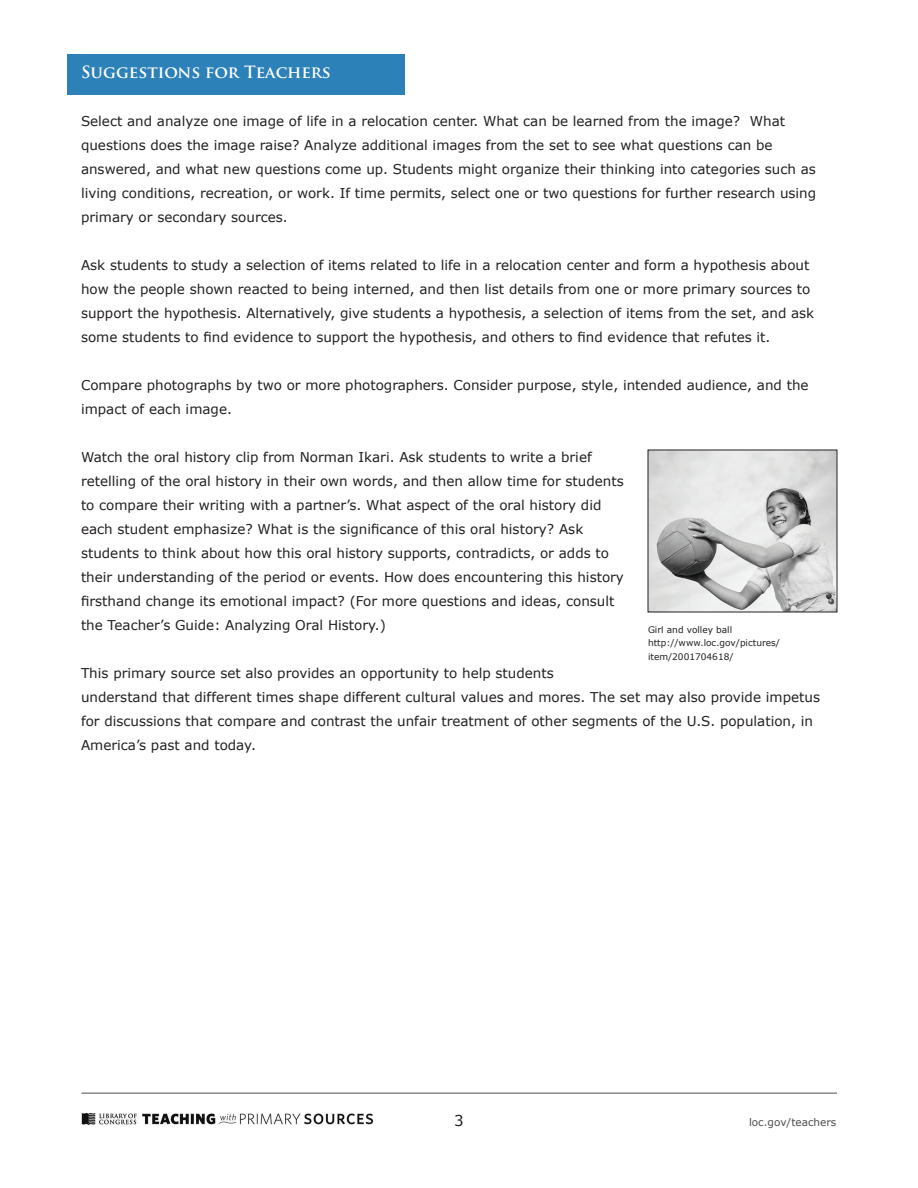
<style>
.page{position:relative;width:918px;height:1188px;background:#fff}
.page>*{position:absolute;margin:0;border:0;box-sizing:border-box;transform-origin:0 0}
.t1{font:700 16.5px "Trajan Pro";color:#fff}
.t2{font:15px "Verdana";color:#231f20}
.t3{font:13.5px/24px "Verdana";color:#231f20}
.t4{font:10.5px "Verdana";color:#4d4d4d}
.t5{font:9px/13.5px "Verdana";color:#231f20}
</style>
<div class="page">
<hr style="left:81px;top:1093px;width:756px;height:1px;background:#231f20">
<img style="left:81px;top:1113px;width:292px;height:12px">
<img style="left:650px;top:452px;width:185px;height:158px">
<div style="left:68px;top:54px;width:337px;height:40px;background:#2c81b8"></div>
<p class="t1" style="left:81px;top:62px;width:251px">Suggestions for Teachers</p>
<p class="t3" style="left:81px;top:109px;width:737px">Select and analyze one image of life in a relocation center. What can be learned from the image? What questions does the image raise? Analyze additional images from the set to see what questions can be answered, and what new questions come up. Students might organize their thinking into categories such as living conditions, recreation, or work. If time permits, select one or two questions for further research using primary or secondary sources.</p>
<p class="t3" style="left:81px;top:253px;width:735px">Ask students to study a selection of items related to life in a relocation center and form a hypothesis about how the people shown reacted to being interned, and then list details from one or more primary sources to support the hypothesis. Alternatively, give students a hypothesis, a selection of items from the set, and ask some students to find evidence to support the hypothesis, and others to find evidence that refutes it.</p>
<p class="t3" style="left:81px;top:373px;width:729px">Compare photographs by two or more photographers. Consider purpose, style, intended audience, and the impact of each image.</p>
<p class="t3" style="left:81px;top:445px;width:544px">Watch the oral history clip from Norman Ikari. Ask students to write a brief retelling of the oral history in their own words, and then allow time for students to compare their writing with a partner’s. What aspect of the oral history did each student emphasize? What is the significance of this oral history? Ask students to think about how this oral history supports, contradicts, or adds to their understanding of the period or events. How does encountering this history firsthand change its emotional impact? (For more questions and ideas, consult the Teacher’s Guide: Analyzing Oral History.)</p>
<p class="t3" style="left:81px;top:661px;width:741px">This primary source set also provides an opportunity to help students<br>understand that different times shape different cultural values and mores. The set may also provide impetus for discussions that compare and contrast the unfair treatment of other segments of the U.S. population, in America’s past and today.</p>
<p class="t5" style="left:648px;top:622px;width:134px">Girl and volley ball http://www.loc.gov/pictures/ item/2001704618/</p>
<p class="t2" style="left:454px;top:1110px;width:11px">3</p>
<p class="t4" style="left:749px;top:1115px;width:89px">loc.gov/teachers</p>
</div>
